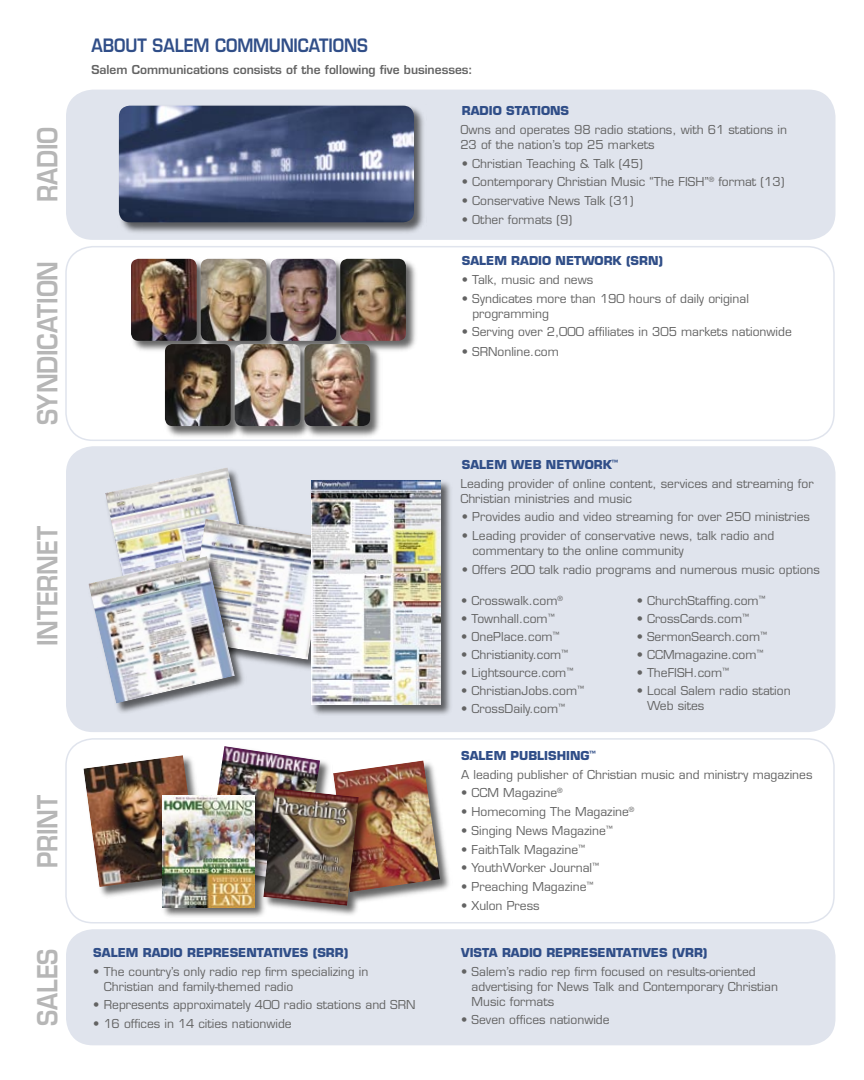
<style>
.page{position:relative;width:864px;height:1080px;background:#fff}
.page>*{position:absolute;margin:0;border:0;box-sizing:border-box;transform-origin:0 0}
.t1{font:600 27px "Eurostile";letter-spacing:-.01em;color:#b6b6b6;scale:.89 1}
.t2{font:600 18px "Eurostile";letter-spacing:-.01em;color:#304e88;scale:.89 1}
.t3{font:12px/15px "Eurostile";color:#636363}
.t4{font:700 12px "Eurostile";color:#304e88}
.t5{font:600 12px "Eurostile";color:#636363}
.s1{font-weight:700;color:#304e88}
</style>
<div class="page">
<svg style="left:65px;top:246px;width:770px;height:194px"></svg>
<div style="left:66px;top:929px;width:770px;height:116px;background:#e0e4ed"></div>
<div style="left:66px;top:446px;width:770px;height:286px;background:#e0e4ed"></div>
<div style="left:66px;top:90px;width:770px;height:150px;background:#e0e4ed"></div>
<svg style="left:65px;top:738px;width:770px;height:185px"></svg>
<div style="left:205px;top:745px;width:127px;height:149px;background:#000;opacity:.6"></div>
<img style="left:206px;top:746px;width:114px;height:48px">
<div style="left:82px;top:754px;width:129px;height:145px;background:#000;opacity:.6"></div>
<img style="left:83px;top:755px;width:116px;height:132px">
<div style="left:160px;top:794px;width:107px;height:126px;background:#000;opacity:.6"></div>
<img style="left:162px;top:796px;width:93px;height:111px">
<div style="left:104px;top:466px;width:171px;height:207px;background:#e0e4ed"></div>
<img style="left:105px;top:468px;width:142px;height:87px">
<div style="left:185px;top:518px;width:154px;height:154px;background:#000;opacity:.6"></div>
<img style="left:187px;top:519px;width:123px;height:141px">
<div style="left:87px;top:555px;width:159px;height:160px;background:#000;opacity:.6"></div>
<img style="left:88px;top:556px;width:147px;height:148px">
<div style="left:310px;top:479px;width:143px;height:238px;background:#000;opacity:.6"></div>
<img style="left:312px;top:480px;width:128px;height:225px">
<div style="left:129px;top:257px;width:80px;height:97px;background:#000;opacity:.6"></div>
<img style="left:131px;top:259px;width:66px;height:82px">
<div style="left:199px;top:257px;width:80px;height:97px;background:#000;opacity:.6"></div>
<img style="left:201px;top:259px;width:65px;height:82px">
<div style="left:339px;top:257px;width:79px;height:97px;background:#000;opacity:.6"></div>
<img style="left:349px;top:259px;width:57px;height:82px">
<div style="left:269px;top:257px;width:80px;height:97px;background:#000;opacity:.6"></div>
<img style="left:271px;top:259px;width:65px;height:82px">
<div style="left:163px;top:342px;width:80px;height:97px;background:#000;opacity:.6"></div>
<img style="left:165px;top:344px;width:66px;height:82px">
<div style="left:233px;top:342px;width:80px;height:97px;background:#000;opacity:.6"></div>
<img style="left:235px;top:344px;width:65px;height:82px">
<div style="left:303px;top:342px;width:80px;height:97px;background:#000;opacity:.6"></div>
<img style="left:304px;top:344px;width:66px;height:82px">
<div style="left:117px;top:104px;width:310px;height:131px;background:#000;opacity:.6"></div>
<img style="left:119px;top:106px;width:295px;height:116px">
<div style="left:332px;top:759px;width:120px;height:145px;background:#000;opacity:.6"></div>
<img style="left:333px;top:760px;width:107px;height:132px">
<div style="left:262px;top:787px;width:109px;height:131px;background:#000;opacity:.6"></div>
<img style="left:263px;top:788px;width:96px;height:118px">
<h1 class="t1" style="left:31px;top:202px;width:87px;rotate:-90deg">RADIO</h1>
<h1 class="t1" style="left:31px;top:425px;width:186px;rotate:-90deg">SYNDICATION</h1>
<h1 class="t1" style="left:31px;top:646px;width:136px;rotate:-90deg">INTERNET</h1>
<h1 class="t1" style="left:31px;top:868px;width:83px;rotate:-90deg">PRINT</h1>
<h2 class="t2" style="left:92px;top:34px;width:312px">ABOUT SALEM COMMUNICATIONS</h2>
<p class="t5" style="left:91px;top:62px;width:383px">Salem Communications consists of the following five businesses:</p>
<p class="t4" style="left:462px;top:103px;width:109px">RADIO STATIONS</p>
<p class="t3" style="left:460px;top:122px;width:328px">Owns and operates 98 radio stations, with 61 stations in<br>23 of the nation’s top 25 markets</p>
<p class="t3" style="left:462px;top:156px;width:182px">• Christian Teaching &amp; Talk (45)</p>
<p class="t3" style="left:462px;top:175px;width:324px">• Contemporary Christian Music “The FISH”<sup>®</sup> format (13)</p>
<p class="t3" style="left:462px;top:193px;width:173px">• Conservative News Talk (31)</p>
<p class="t3" style="left:462px;top:212px;width:112px">• Other formats (9)</p>
<p class="t4" style="left:462px;top:253px;width:203px">SALEM RADIO NETWORK (SRN)</p>
<p class="t3" style="left:462px;top:272px;width:133px">• Talk, music and news</p>
<p class="t3" style="left:472px;top:291px;width:278px;text-indent:-10px">• Syndicates more than 190 hours of daily original programming</p>
<p class="t3" style="left:462px;top:325px;width:331px">• Serving over 2,000 affiliates in 305 markets nationwide</p>
<p class="t3" style="left:462px;top:344px;width:98px">• SRNonline.com</p>
<p class="t3" style="left:460px;top:455px;width:355px;line-height:18.8px"><span class="s1">SALEM WEB NETWORK</span><sup>™<br></sup>Leading provider of online content, services and streaming for</p>
<p class="t3" style="left:460px;top:491px;width:173px">Christian ministries and music</p>
<p class="t3" style="left:462px;top:510px;width:350px">• Provides audio and video streaming for over 250 ministries</p>
<p class="t3" style="left:472px;top:528px;width:303px;text-indent:-10px">• Leading provider of conservative news, talk radio and commentary to the online community</p>
<p class="t3" style="left:462px;top:562px;width:360px">• Offers 200 talk radio programs and numerous music options</p>
<p class="t3" style="left:461px;top:593px;width:103px">• Crosswalk.com<sup>®</sup></p>
<p class="t3" style="left:461px;top:611px;width:95px">• Townhall.com<sup>™</sup></p>
<p class="t3" style="left:461px;top:629px;width:100px">• OnePlace.com<sup>™</sup></p>
<p class="t3" style="left:461px;top:647px;width:109px">• Christianity.com<sup>™</sup></p>
<p class="t3" style="left:461px;top:665px;width:114px">• Lightsource.com<sup>™</sup></p>
<p class="t3" style="left:461px;top:683px;width:124px">• ChristianJobs.com<sup>™</sup></p>
<p class="t3" style="left:461px;top:701px;width:105px">• CrossDaily.com<sup>™</sup></p>
<p class="t3" style="left:637px;top:593px;width:130px">• ChurchStaffing.com<sup>™</sup></p>
<p class="t3" style="left:637px;top:611px;width:114px">• CrossCards.com<sup>™</sup></p>
<p class="t3" style="left:637px;top:629px;width:132px">• SermonSearch.com<sup>™</sup></p>
<p class="t3" style="left:637px;top:647px;width:128px">• CCMmagazine.com<sup>™</sup></p>
<p class="t3" style="left:637px;top:665px;width:94px">• TheFISH.com<sup>™</sup></p>
<p class="t3" style="left:647px;top:683px;width:145px;text-indent:-10px">• Local Salem radio station<br>Web sites</p>
<p class="t3" style="left:461px;top:746px;width:353px;line-height:18.8px"><span class="s1">SALEM PUBLISHING</span><sup>™<br></sup>A leading publisher of Christian music and ministry magazines</p>
<p class="t3" style="left:461px;top:785px;width:103px">• CCM Magazine<sup>®</sup></p>
<p class="t3" style="left:461px;top:804px;width:175px">• Homecoming The Magazine<sup>®</sup></p>
<p class="t3" style="left:461px;top:823px;width:153px">• Singing News Magazine<sup>™</sup></p>
<p class="t3" style="left:461px;top:842px;width:125px">• FaithTalk Magazine<sup>™</sup></p>
<p class="t3" style="left:461px;top:860px;width:139px">• YouthWorker Journal<sup>™</sup></p>
<p class="t3" style="left:461px;top:879px;width:134px">• Preaching Magazine<sup>™</sup></p>
<p class="t3" style="left:461px;top:898px;width:80px">• Xulon Press</p>
<h1 class="t1" style="left:31px;top:1026px;width:89px;rotate:-90deg">SALES</h1>
<p class="t4" style="left:93px;top:945px;width:257px">SALEM RADIO REPRESENTATIVES (SRR)</p>
<p class="t3" style="left:104px;top:964px;width:266px;text-indent:-10px">• The country’s only radio rep firm specializing in<br>Christian and family-themed radio</p>
<p class="t3" style="left:93px;top:998px;width:324px">• Represents approximately 400 radio stations and SRN</p>
<p class="t3" style="left:93px;top:1016px;width:200px">• 16 offices in 14 cities nationwide</p>
<p class="t4" style="left:461px;top:945px;width:248px">VISTA RADIO REPRESENTATIVES (VRR)</p>
<p class="t3" style="left:472px;top:964px;width:308px;text-indent:-10px">• Salem’s radio rep firm focused on results-oriented advertising for News Talk and Contemporary Christian<br>Music formats</p>
<p class="t3" style="left:461px;top:1013px;width:150px">• Seven offices nationwide</p>
</div>
